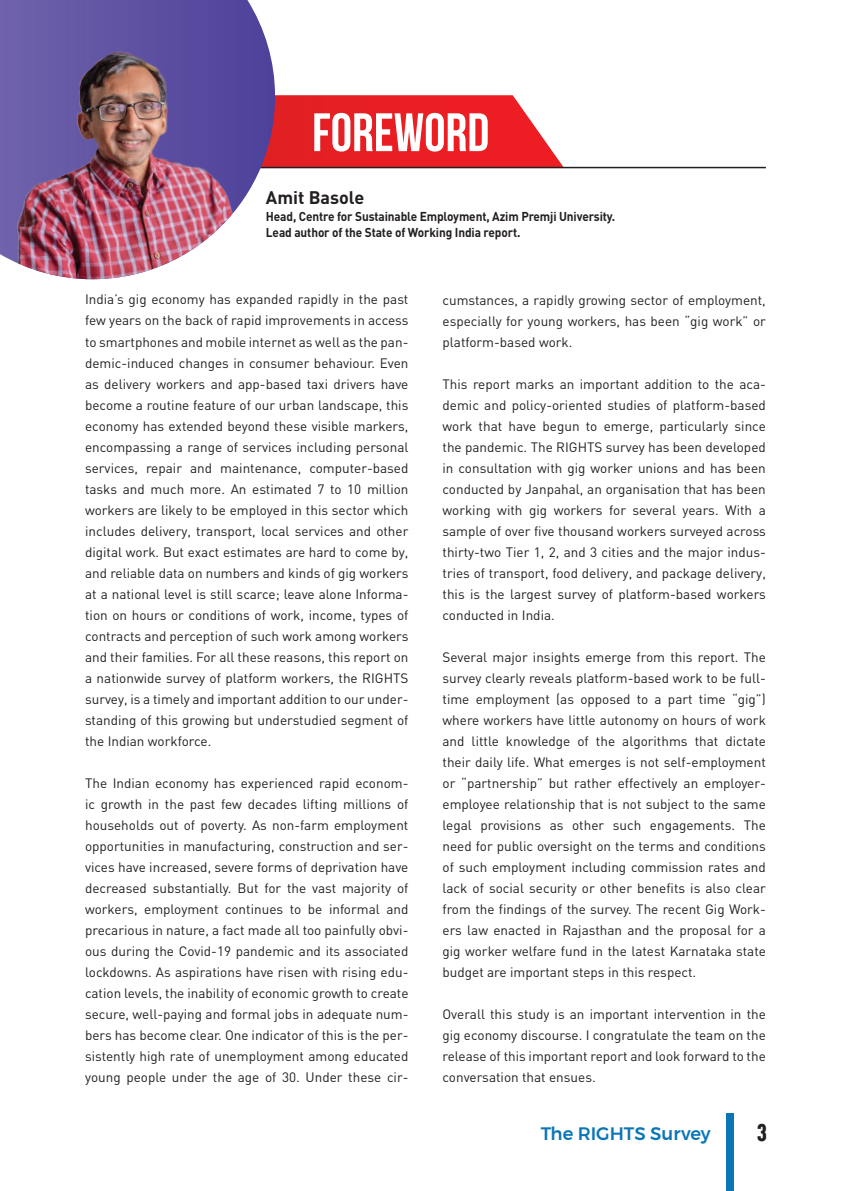
<style>
.page{position:relative;width:851px;height:1191px;background:#fff}
.page>*{position:absolute;margin:0;border:0;box-sizing:border-box;transform-origin:0 0}
.t1{font:700 54px "Bebas Neue";color:#fff}
.t2{font:900 24px "DIN Cond";color:#231f20}
.t3{font:500 18px "Montserrat";color:#0b76b5}
.t4{font:700 18px "DIN";color:#231f20}
.t5{font:13.5px/21px "DIN";color:#231f20;text-align:justify}
.t6{font:700 12.75px/16.5px "DIN";letter-spacing:-.01em;color:#231f20;scale:.93 1}
</style>
<div class="page">
<div style="left:726px;top:1113px;width:7px;height:78px;background:#0b76b5"></div>
<svg style="left:275px;top:95px;width:288px;height:72px;background:#ea3236"></svg>
<hr style="left:104px;top:167px;width:661px;height:1px;background:#231f20">
<svg style="left:0;top:0;width:259px;height:21px;background:#6356a4"></svg>
<img style="left:0;top:21px;width:275px;height:258px">
<h1 class="t1" style="left:312px;top:103px;width:179px">FOREWORD</h1>
<h3 class="t4" style="left:266px;top:186px;width:100px">Amit Basole</h3>
<p class="t6" style="left:266px;top:207px;width:377px">Head, Centre for Sustainable Employment, Azim Premji University.<br>Lead author of the State of Working India report.</p>
<p class="t5" style="left:85px;top:289px;width:325px">India’s gig economy has expanded rapidly in the past few years on the back of rapid improvements in access to smartphones and mobile internet as well as the pan&shy;demic-induced changes in consumer behaviour. Even as delivery workers and app-based taxi drivers have become a routine feature of our urban landscape, this economy has extended beyond these visible markers, encompassing a range of services including personal services, repair and maintenance, computer-based tasks and much more. An estimated 7 to 10 million workers are likely to be employed in this sector which includes delivery, transport, local services and other digital work. But exact estimates are hard to come by, and reliable data on numbers and kinds of gig workers at a national level is still scarce; leave alone Informa&shy;tion on hours or conditions of work, income, types of contracts and perception of such work among workers and their families. For all these reasons, this report on a nationwide survey of platform workers, the RIGHTS survey, is a timely and important addition to our under&shy;standing of this growing but understudied segment of the Indian workforce.</p>
<p class="t5" style="left:85px;top:772px;width:325px">The Indian economy has experienced rapid econom&shy;ic growth in the past few decades lifting millions of households out of poverty. As non-farm employment opportunities in manufacturing, construction and ser&shy;vices have increased, severe forms of deprivation have decreased substantially. But for the vast majority of workers, employment continues to be informal and precarious in nature, a fact made all too painfully obvi&shy;ous during the Covid-19 pandemic and its associated lockdowns. As aspirations have risen with rising edu&shy;cation levels, the inability of economic growth to create secure, well-paying and formal jobs in adequate num&shy;bers has become clear. One indicator of this is the per&shy;sistently high rate of unemployment among educated young people under the age of 30. Under these cir-</p>
<p class="t5" style="left:442px;top:289px;width:325px">cumstances, a rapidly growing sector of employment, especially for young workers, has been “gig work” or platform-based work.</p>
<p class="t5" style="left:442px;top:373px;width:325px">This report marks an important addition to the aca&shy;demic and policy-oriented studies of platform-based work that have begun to emerge, particularly since the pandemic. The RIGHTS survey has been developed in consultation with gig worker unions and has been conducted by Janpahal, an organisation that has been working with gig workers for several years. With a sample of over five thousand workers surveyed across thirty-two Tier 1, 2, and 3 cities and the major indus&shy;tries of transport, food delivery, and package delivery, this is the largest survey of platform-based workers conducted in India.</p>
<p class="t5" style="left:442px;top:646px;width:325px">Several major insights emerge from this report. The survey clearly reveals platform-based work to be full&shy;time employment (as opposed to a part time “gig”) where workers have little autonomy on hours of work and little knowledge of the algorithms that dictate their daily life. What emerges is not self-employment or “partnership” but rather effectively an employer&shy;employee relationship that is not subject to the same legal provisions as other such engagements. The need for public oversight on the terms and conditions of such employment including commission rates and lack of social security or other benefits is also clear from the findings of the survey. The recent Gig Work&shy;ers law enacted in Rajasthan and the proposal for a gig worker welfare fund in the latest Karnataka state budget are important steps in this respect.</p>
<p class="t5" style="left:442px;top:1003px;width:325px">Overall this study is an important intervention in the gig economy discourse. I congratulate the team on the release of this important report and look forward to the conversation that ensues.</p>
<h3 class="t3" style="left:541px;top:1119px;width:171px">The RIGHTS Survey</h3>
<h2 class="t2" style="left:756px;top:1117px;width:12px">3</h2>
</div>
